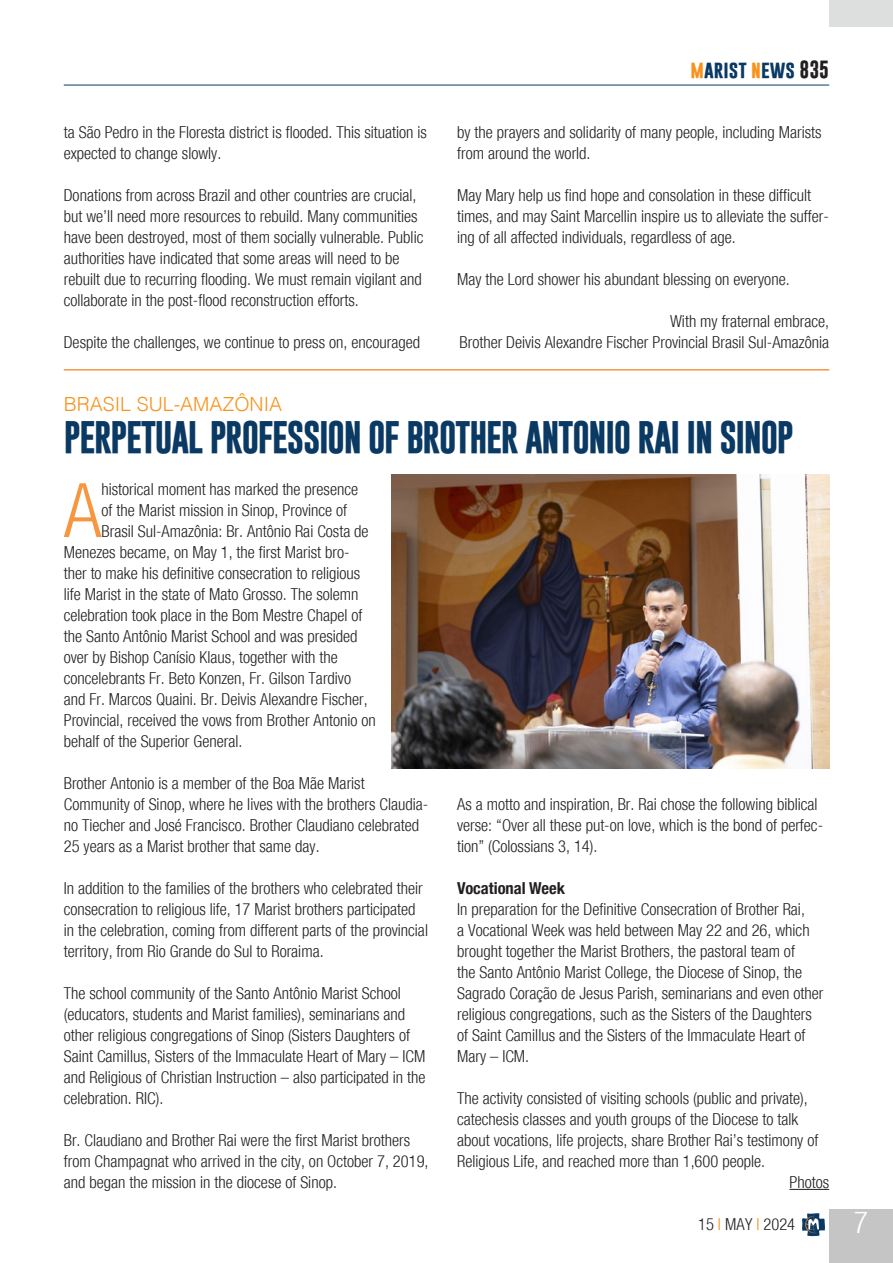
<style>
.page{position:relative;width:893px;height:1263px;background:#fff}
.page>*{position:absolute;margin:0;border:0;box-sizing:border-box;transform-origin:0 0}
.Testo_normal{font:300 condensed 75.3px "Helvetica Neue";color:#f79641}
.Titolo{font:700 33px "Gobold";letter-spacing:-.04em;color:#0a3963}
.t1{font:300 condensed 30px "Helvetica Neue";color:#fff}
.Titolo-2{font:300 19.5px "Helvetica";color:#f7931d}
.t2{font:700 18px "Gobold";color:#0a3963}
.Testo_normal-2{font:300 condensed 16.5px/21px "Helvetica Neue";color:#231f20}
.Testo_normal-3{font:700 condensed 16.5px "Helvetica Neue";color:#231f20}
.s1{color:#f7931d}
.s2{color:#231f20}
</style>
<div class="page">
<div style="left:829px;top:1209px;width:64px;height:54px;background:#c4c5c4"></div>
<hr style="left:64px;top:85px;width:765px;height:1px;background:#0a3963">
<svg style="left:802px;top:1213px;width:23px;height:23px"></svg>
<div style="left:829px;top:0;width:64px;height:27px;background:#dddede"></div>
<hr style="left:789px;top:1189px;width:40px;height:1px;background:#231f20">
<img style="left:391px;top:474px;width:438px;height:294px">
<hr style="left:64px;top:369px;width:765px;height:2px;background:#f79641">
<p class="Testo_normal-2" style="left:64px;top:122px;width:365px">ta São Pedro in the Floresta district is flooded. This situation is expected to change slowly.</p>
<p class="Testo_normal-2" style="left:64px;top:185px;width:361px">Donations from across Brazil and other countries are crucial, but we’ll need more resources to rebuild. Many communities have been destroyed, most of them socially vulnerable. Public authorities have indicated that some areas will need to be rebuilt due to recurring flooding. We must remain vigilant and collaborate in the post-flood reconstruction efforts.</p>
<p class="Testo_normal-2" style="left:64px;top:332px;width:358px">Despite the challenges, we continue to press on, encouraged</p>
<p class="t2" style="left:691px;top:57px;width:140px"><span class="s1">m</span>arist <span class="s1">n</span>ews <span class="s2">835</span></p>
<p class="Testo_normal-2" style="left:457px;top:122px;width:366px">by the prayers and solidarity of many people, including Marists from around the world.</p>
<p class="Testo_normal-2" style="left:457px;top:185px;width:373px">May Mary help us find hope and consolation in these difficult times, and may Saint Marcellin inspire us to alleviate the suffer&shy;ing of all affected individuals, regardless of age.</p>
<p class="Testo_normal-2" style="left:457px;top:269px;width:334px">May the Lord shower his abundant blessing on everyone.</p>
<p class="Testo_normal-2" style="left:670px;top:311px;width:161px">With my fraternal embrace,</p>
<p class="Testo_normal-2" style="left:459px;top:332px;width:371px">Brother Deivis Alexandre Fischer Provincial Brasil Sul-Amazônia</p>
<p class="Titolo-2" style="left:64px;top:387px;width:220px">BRASIL SUL-AMAZÔNIA</p>
<p class="Titolo" style="left:64px;top:416px;width:731px">PERPETUAL PROFESSION OF BROTHER ANTONIO RAI IN SINOP</p>
<p class="Testo_normal" style="left:64px;top:467px;width:39px">A</p>
<p class="Testo_normal-2" style="left:102px;top:479px;width:258px">historical moment has marked the presence</p>
<p class="Testo_normal-2" style="left:102px;top:500px;width:247px">of the Marist mission in Sinop, Province of</p>
<p class="Testo_normal-2" style="left:102px;top:521px;width:269px">Brasil Sul-Amazônia: Br. Antônio Rai Costa de</p>
<p class="Testo_normal-2" style="left:64px;top:542px;width:287px">Menezes became, on May 1, the first Marist bro-</p>
<p class="Testo_normal-2" style="left:64px;top:563px;width:298px">ther to make his definitive consecration to religious</p>
<p class="Testo_normal-2" style="left:64px;top:584px;width:296px">life Marist in the state of Mato Grosso. The solemn</p>
<p class="Testo_normal-2" style="left:64px;top:605px;width:300px">celebration took place in the Bom Mestre Chapel of</p>
<p class="Testo_normal-2" style="left:64px;top:626px;width:295px">the Santo Antônio Marist School and was presided</p>
<p class="Testo_normal-2" style="left:64px;top:647px;width:276px">over by Bishop Canísio Klaus, together with the</p>
<p class="Testo_normal-2" style="left:64px;top:668px;width:289px">concelebrants Fr. Beto Konzen, Fr. Gilson Tardivo</p>
<p class="Testo_normal-2" style="left:64px;top:689px;width:306px">and Fr. Marcos Quaini. Br. Deivis Alexandre Fischer,</p>
<p class="Testo_normal-2" style="left:64px;top:710px;width:314px">Provincial, received the vows from Brother Antonio on</p>
<p class="Testo_normal-2" style="left:64px;top:731px;width:180px">behalf of the Superior General.</p>
<p class="Testo_normal-2" style="left:64px;top:773px;width:366px">Brother Antonio is a member of the Boa Mãe Marist Community of Sinop, where he lives with the brothers Claudia&shy;no Tiecher and José Francisco. Brother Claudiano celebrated 25 years as a Marist brother that same day.</p>
<p class="Testo_normal-2" style="left:64px;top:878px;width:366px">In addition to the families of the brothers who celebrated their consecration to religious life, 17 Marist brothers participated in the celebration, coming from different parts of the provincial territory, from Rio Grande do Sul to Roraima.</p>
<p class="Testo_normal-2" style="left:64px;top:983px;width:363px">The school community of the Santo Antônio Marist School (educators, students and Marist families), seminarians and other religious congregations of Sinop (Sisters Daughters of Saint Camillus, Sisters of the Immaculate Heart of Mary – ICM and Religious of Christian Instruction – also participated in the celebration. RIC).</p>
<p class="Testo_normal-2" style="left:64px;top:1130px;width:366px">Br. Claudiano and Brother Rai were the first Marist brothers from Champagnat who arrived in the city, on October 7, 2019, and began the mission in the diocese of Sinop.</p>
<p class="Testo_normal-2" style="left:457px;top:794px;width:368px">As a motto and inspiration, Br. Rai chose the following biblical verse: “Over all these put-on love, which is the bond of perfec&shy;tion” (Colossians 3, 14).</p>
<p class="Testo_normal-3" style="left:457px;top:874px;width:109px">Vocational Week</p>
<p class="Testo_normal-2" style="left:457px;top:899px;width:368px">In preparation for the Definitive Consecration of Brother Rai,<br>a Vocational Week was held between May 22 and 26, which brought together the Marist Brothers, the pastoral team of<br>the Santo Antônio Marist College, the Diocese of Sinop, the Sagrado Coração de Jesus Parish, seminarians and even other religious congregations, such as the Sisters of the Daughters of Saint Camillus and the Sisters of the Immaculate Heart of Mary – ICM.</p>
<p class="Testo_normal-2" style="left:457px;top:1088px;width:363px">The activity consisted of visiting schools (public and private), catechesis classes and youth groups of the Diocese to talk about vocations, life projects, share Brother Rai’s testimony of Religious Life, and reached more than 1,600 people.</p>
<p class="Testo_normal-2" style="left:789px;top:1172px;width:41px">Photos</p>
<p class="Testo_normal-2" style="left:698px;top:1214px;width:99px">15 <span class="s1">I</span> MAY <span class="s1">I</span> 2024</p>
<h3 class="t1" style="left:854px;top:1205px;width:16px">7</h3>
</div>
